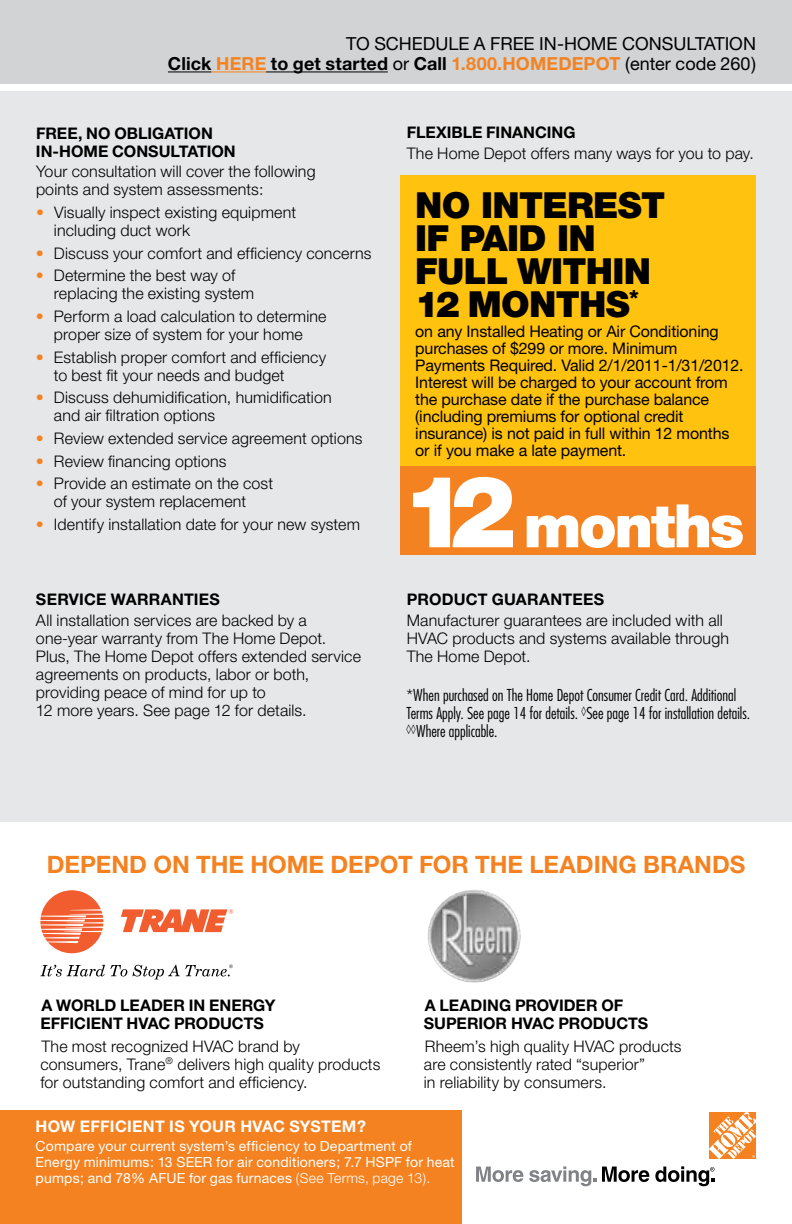
<style>
.page{position:relative;width:792px;height:1224px;background:#fff}
.page>*{position:absolute;margin:0;border:0;box-sizing:border-box;transform-origin:0 0}
.t1{font:900 36px/33px "Helvetica Neue";letter-spacing:-.02em;color:#000}
.t2{font:700 24px "Helvetica Neue";color:#f58220}
.t3{font:700 18px "Helvetica Neue";letter-spacing:.005em;color:#000}
.t4{font:18px "Helvetica Neue";color:#000}
.t5{font:300 16px/18px "Helvetica Neue";letter-spacing:.01em;color:#000}
.t6{font:16px/17px "Helvetica Neue";letter-spacing:-.01em;color:#000}
.t7{font:700 16px/18px "Helvetica Neue";color:#000}
.t8{font:300 condensed 16px/18px "Futura";color:#000}
.t9{font:700 16px "Helvetica Neue";color:#fff}
.t10{font:14px/16px "Helvetica Neue";letter-spacing:.015em;color:#fff}
.s1{color:#f58220}
.s2{font-weight:400}
.s3{font-weight:300}
</style>
<div class="page">
<div style="left:0;top:91px;width:792px;height:731px;background:#e6e7e8"></div>
<div style="left:0;top:0;width:792px;height:84px;background:#d1d3d4"></div>
<svg style="left:40px;top:890px;width:63px;height:63px"></svg>
<svg style="left:121px;top:909px;width:112px;height:23px"></svg>
<svg style="left:40px;top:965px;width:193px;height:14px"></svg>
<div style="left:0;top:1110px;width:461px;height:114px;background:#f58220"></div>
<img style="left:428px;top:890px;width:93px;height:93px;border-radius:46px">
<div style="left:401px;top:176px;width:355px;height:361px;background:#ffc20e"></div>
<div style="left:401px;top:466px;width:355px;height:89px;background:#f58220"></div>
<svg style="left:413px;top:477px;width:330px;height:71px"></svg>
<svg style="left:709px;top:1112px;width:47px;height:47px"></svg>
<svg style="left:476px;top:1167px;width:47px;height:15px"></svg>
<svg style="left:529px;top:1166px;width:67px;height:20px"></svg>
<svg style="left:602px;top:1167px;width:47px;height:15px"></svg>
<svg style="left:655px;top:1166px;width:60px;height:20px"></svg>
<hr style="left:168px;top:71px;width:43px;height:1px;background:#000">
<hr style="left:211px;top:71px;width:55px;height:1px;background:#f58220">
<hr style="left:266px;top:71px;width:122px;height:1px;background:#000">
<p class="t4" style="left:346px;top:33px;width:397px">to schedule a free in-home consultation</p>
<p class="t3" style="left:168px;top:53px;width:62px">CLICK <span class="s1">HERE</span></p>
<p class="t3" style="left:271px;top:53px;width:487px">TO GET STARTED <span class="s2">or</span> CALL <span class="s1">1.800.HOMEDEPOT</span> <span class="s2">(enter code 260)</span></p>
<p class="t7" style="left:36px;top:123px;width:201px">FREE, NO OBLIGATION<br>IN-HOME CONSULTATION</p>
<p class="t5" style="left:36px;top:162px;width:281px">Your consultation will cover the following points and system assessments:</p>
<p class="t5" style="left:54px;top:203px;width:244px;text-indent:-18px"><span class="s1">•</span> Visually inspect existing equipment including duct work</p>
<p class="t5" style="left:36px;top:244px;width:337px"><span class="s1">•</span> Discuss your comfort and efficiency concerns</p>
<p class="t5" style="left:54px;top:266px;width:202px;text-indent:-18px"><span class="s1">•</span> Determine the best way of replacing the existing system</p>
<p class="t5" style="left:36px;top:307px;width:292px;text-align:center"><span class="s1">•</span> Perform a load calculation to determine proper size of system for your home</p>
<p class="t5" style="left:54px;top:348px;width:274px;text-indent:-18px"><span class="s1">•</span> Establish proper comfort and efficiency to best fit your needs and budget</p>
<p class="t5" style="left:54px;top:388px;width:279px;text-indent:-18px"><span class="s1">•</span> Discuss dehumidification, humidification and air filtration options</p>
<p class="t5" style="left:36px;top:429px;width:328px"><span class="s1">•</span> Review extended service agreement options</p>
<p class="t5" style="left:36px;top:452px;width:192px"><span class="s1">•</span> Review financing options</p>
<p class="t5" style="left:36px;top:474px;width:239px;text-align:center"><span class="s1">•</span> Provide an estimate on the cost of your system replacement</p>
<p class="t5" style="left:36px;top:515px;width:326px"><span class="s1">•</span> Identify installation date for your new system</p>
<p class="t7" style="left:36px;top:590px;width:11px">SERVICE</p>
<p class="t7" style="left:111px;top:590px;width:12px">WARRANTIES</p>
<p class="t5" style="left:36px;top:611px;width:327px">All installation services are backed by a one-year warranty from The Home Depot.<br>Plus, The Home Depot offers extended service agreements on products, labor or both, providing peace of mind for up to<br>12 more years. See page 12 for details.</p>
<p class="t7" style="left:407px;top:123px;width:91px">FLEXIBLE FINANCING</p>
<p class="t5" style="left:407px;top:144px;width:349px">The Home Depot offers many ways for you to pay.</p>
<h1 class="t1" style="left:415px;top:188px;width:251px">NO INTEREST<br>IF PAID IN<br>FULL WITHIN<br>12 MONTHS<sup>*</sup></h1>
<p class="t6" style="left:415px;top:323px;width:330px">on any I nstalled Heating or Air Conditioning purchases of $299 or more. M inimum Payments Required. Valid 2/1/2011-1/31/2012.<br>I nterest will be charged to your account from the purchase date if the purchase balance (including premiums for optional credit insurance) is not paid in full within 12 months or if you make a late payment.</p>
<p class="t7" style="left:407px;top:590px;width:199px">PRO DUCT GUARANTEES</p>
<p class="t5" style="left:407px;top:611px;width:324px">Manufacturer guarantees are included with all<br>HVAC products and systems available through<br>The Home Depot.</p>
<p class="t8" style="left:407px;top:686px;width:345px">*When purchased on The Home Depot Consumer Credit Card. Additional<br>Terms Apply. See page 14 for details. ◊See page 14 for installation details. ◊◊Where applicable.</p>
<h2 class="t2" style="left:47px;top:849px;width:446px">DEPEND ON THE HOME DEPOT FOR THE</h2>
<h2 class="t2" style="left:530px;top:849px;width:16px">LEA</h2>
<h2 class="t2" style="left:576px;top:849px;width:33px">DING</h2>
<h2 class="t2" style="left:643px;top:849px;width:104px">BRANDS</h2>
<p class="t7" style="left:41px;top:996px;width:28px">A WORL</p>
<p class="t7" style="left:104px;top:996px;width:27px">D LEA</p>
<p class="t7" style="left:151px;top:996px;width:70px">DER INENERGY</p>
<p class="t7" style="left:40px;top:1014px;width:11px">EFFICIENT</p>
<p class="t7" style="left:127px;top:1014px;width:117px">HVAC PRODUCTS</p>
<p class="t5" style="left:40px;top:1037px;width:342px">The most recognized HVAC brand by consumers, Trane<sup>®</sup> delivers high quality products for outstanding comfort and efficiency.</p>
<p class="t7" style="left:425px;top:996px;width:26px">A LEA</p>
<p class="t7" style="left:471px;top:996px;width:22px">DING</p>
<p class="t7" style="left:515px;top:996px;width:21px">PROVI</p>
<p class="t7" style="left:564px;top:996px;width:50px">DER OF</p>
<p class="t7" style="left:424px;top:1014px;width:44px">SUPERIOR</p>
<p class="t7" style="left:511px;top:1014px;width:117px">HVAC PRODUCTS</p>
<p class="t5" style="left:424px;top:1037px;width:259px">Rheem’s high quality HVAC products are consistently rated “superior”<br>in reliability by consumers.</p>
<p class="t9" style="left:36px;top:1116px;width:14px">HOW</p>
<p class="t9" style="left:80px;top:1116px;width:11px">EFFICIENT</p>
<p class="t9" style="left:169px;top:1116px;width:83px">IS YOURHVAC</p>
<p class="t9" style="left:289px;top:1116px;width:12px">SYSTEM</p>
<p class="t9" style="left:357px;top:1116px;width:10px">?</p>
<p class="t10" style="left:36px;top:1138px;width:378px">Compare your current system’s efficiency to Department of<br>Energy minimums: 13 SEER for air conditioners; 7.7 HSPF</p>
<p class="t10" style="left:36px;top:1154px;width:421px;text-indent:370px">for heat pumps; and 78% AFU E for gas furnaces <span class="s3">(See Terms, page 13).</span></p>
</div>
